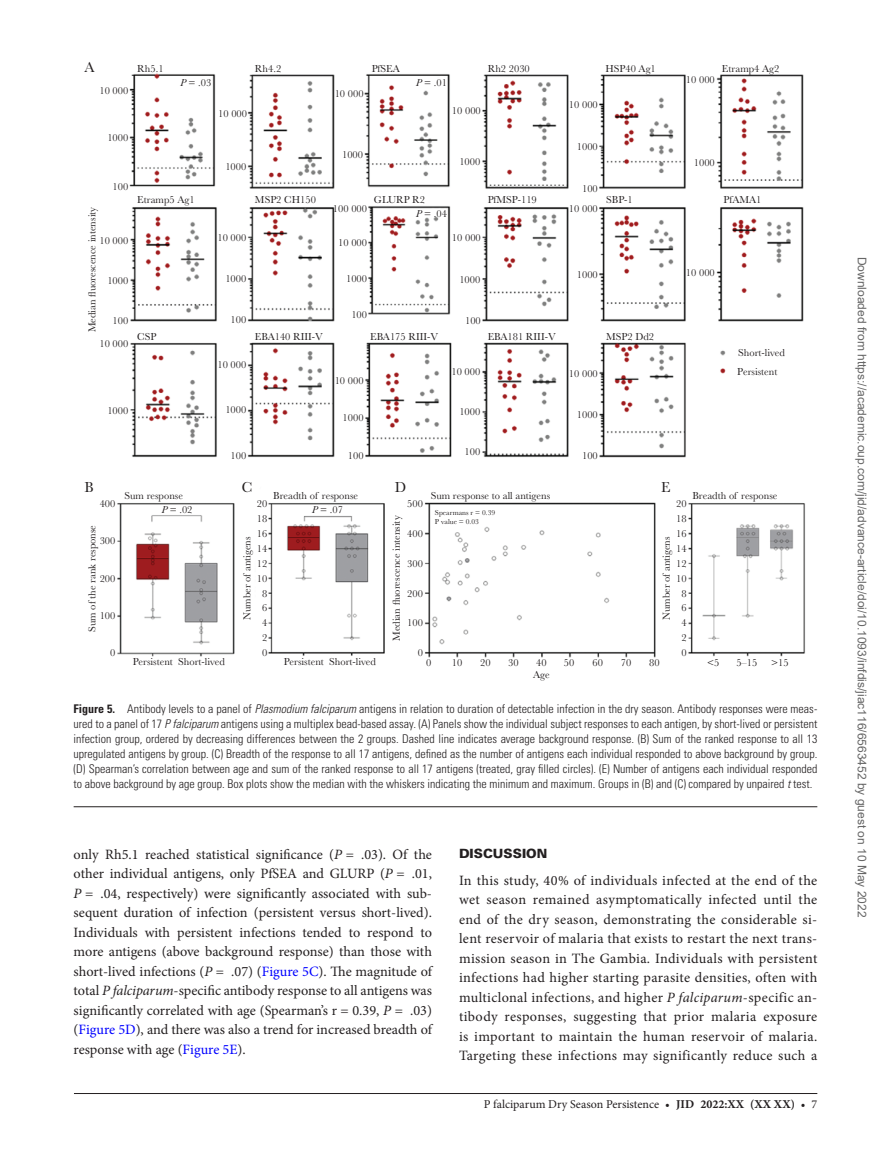
<style>
.page{position:relative;width:891px;height:1174px;background:#fff}
.page>*{position:absolute;margin:0;border:0;box-sizing:border-box;transform-origin:0 0}
.t1{font:15px "Baskerville MT Std";color:#231f20}
.TextInd{font:14.25px/19.5px "Minion Pro";color:#231f20;text-align:justify}
.Text{font:14.25px/19.5px "Minion Pro";letter-spacing:.025em;color:#231f20;text-align:justify}
.HeadA{font:900 12.75px "Univers LT Std";color:#231f20}
.FigCapt_rule{font:300 condensed 12px/15px "Univers LT Std";color:#231f20;text-align:justify}
.t2{font:12px "Arial";color:#666}
.t3{font:12px "Minion Pro";color:#231f20}
.t4{font:10.5px/15px "Baskerville MT Std";color:#231f20;text-align:center}
.t5{font:7.5px/9px "Baskerville MT Std";color:#231f20}
.s1{font-style:italic}
.s2{font-weight:700}
.s3{color:#00f}
</style>
<div class="page">
<hr style="left:74px;top:1093px;width:743px;height:1px;background:#231f20">
<img style="left:117px;top:73px;width:688px;height:585px">
<hr style="left:74px;top:806px;width:743px;height:1px;background:#231f20">
<p class="t1" style="left:85px;top:58px;width:12px">A</p>
<p class="t4" style="left:137px;top:61px;width:28px">Rh5.1</p>
<p class="t4" style="left:99px;top:83px;width:30px">10 000</p>
<p class="t4" style="left:107px;top:131px;width:22px">1000</p>
<p class="t4" style="left:255px;top:61px;width:28px">Rh4.2</p>
<p class="t4" style="left:372px;top:61px;width:30px">PfSEA</p>
<p class="t4" style="left:488px;top:61px;width:44px">Rh2 2030</p>
<p class="t4" style="left:605px;top:61px;width:52px">HSP40 Ag1</p>
<p class="t4" style="left:722px;top:61px;width:59px">Etramp4 Ag2</p>
<p class="t4" style="left:686px;top:72px;width:30px">10 000</p>
<p class="t4" style="left:180px;top:75px;width:33px"><span class="s1">P</span> = .03</p>
<p class="t4" style="left:416px;top:75px;width:33px"><span class="s1">P</span> = .01</p>
<p class="t4" style="left:218px;top:106px;width:30px">10 000</p>
<p class="t4" style="left:225px;top:159px;width:22px">1000</p>
<p class="t4" style="left:335px;top:86px;width:30px">10 000</p>
<p class="t4" style="left:342px;top:147px;width:22px">1000</p>
<p class="t4" style="left:452px;top:103px;width:30px">10 000</p>
<p class="t4" style="left:459px;top:154px;width:22px">1000</p>
<p class="t4" style="left:569px;top:97px;width:30px">10 000</p>
<p class="t4" style="left:577px;top:139px;width:22px">1000</p>
<p class="t4" style="left:694px;top:156px;width:22px">1000</p>
<p class="t4" style="left:113px;top:179px;width:17px">100</p>
<p class="t4" style="left:582px;top:181px;width:17px">100</p>
<p class="t4" style="left:85px;top:332px;width:127px;rotate:-90deg">Median fluorescence intensity</p>
<p class="t4" style="left:99px;top:233px;width:30px">10 000</p>
<p class="t4" style="left:107px;top:273px;width:22px">1000</p>
<p class="t4" style="left:113px;top:313px;width:17px">100</p>
<p class="t4" style="left:99px;top:336px;width:30px">10 000</p>
<p class="t4" style="left:107px;top:403px;width:22px">1000</p>
<p class="t4" style="left:137px;top:192px;width:59px">Etramp5 Ag1</p>
<p class="t4" style="left:255px;top:192px;width:62px">MSP2 CH150</p>
<p class="t4" style="left:374px;top:192px;width:53px">GLURP R2</p>
<p class="t4" style="left:488px;top:192px;width:51px">PfMSP-119</p>
<p class="t4" style="left:606px;top:192px;width:28px">SBP-1</p>
<p class="t4" style="left:724px;top:192px;width:39px">PfAMA1</p>
<p class="t4" style="left:333px;top:201px;width:36px">100 000</p>
<p class="t4" style="left:569px;top:201px;width:30px">10 000</p>
<p class="t4" style="left:416px;top:206px;width:33px"><span class="s1">P</span> = .04</p>
<p class="t4" style="left:137px;top:329px;width:21px">CSP</p>
<p class="t4" style="left:217px;top:230px;width:30px">10 000</p>
<p class="t4" style="left:225px;top:271px;width:22px">1000</p>
<p class="t4" style="left:231px;top:312px;width:17px">100</p>
<p class="t4" style="left:217px;top:357px;width:30px">10 000</p>
<p class="t4" style="left:225px;top:403px;width:22px">1000</p>
<p class="t4" style="left:231px;top:448px;width:17px">100</p>
<p class="t4" style="left:338px;top:235px;width:30px">10 000</p>
<p class="t4" style="left:452px;top:230px;width:30px">10 000</p>
<p class="t4" style="left:346px;top:271px;width:22px">1000</p>
<p class="t4" style="left:459px;top:272px;width:22px">1000</p>
<p class="t4" style="left:351px;top:307px;width:17px">100</p>
<p class="t4" style="left:465px;top:313px;width:17px">100</p>
<p class="t4" style="left:577px;top:267px;width:22px">1000</p>
<p class="t4" style="left:255px;top:329px;width:69px">EBA140 RIII-V</p>
<p class="t4" style="left:370px;top:329px;width:69px">EBA175 RIII-V</p>
<p class="t4" style="left:488px;top:329px;width:69px">EBA181 RIII-V</p>
<p class="t4" style="left:606px;top:329px;width:49px">MSP2 Dd2</p>
<p class="t4" style="left:335px;top:373px;width:30px">10 000</p>
<p class="t4" style="left:343px;top:410px;width:22px">1000</p>
<p class="t4" style="left:451px;top:364px;width:30px">10 000</p>
<p class="t4" style="left:459px;top:404px;width:22px">1000</p>
<p class="t4" style="left:348px;top:448px;width:17px">100</p>
<p class="t4" style="left:465px;top:444px;width:17px">100</p>
<p class="t4" style="left:569px;top:366px;width:30px">10 000</p>
<p class="t4" style="left:577px;top:407px;width:22px">1000</p>
<p class="t4" style="left:582px;top:448px;width:17px">100</p>
<p class="t4" style="left:686px;top:265px;width:30px">10 000</p>
<p class="t4" style="left:738px;top:345px;width:48px">Short-lived</p>
<p class="t4" style="left:737px;top:364px;width:42px">Persistent</p>
<p class="t1" style="left:85px;top:478px;width:11px">B</p>
<p class="t1" style="left:242px;top:478px;width:12px">C</p>
<p class="t1" style="left:395px;top:478px;width:13px">D</p>
<p class="t1" style="left:661px;top:478px;width:11px">E</p>
<p class="t4" style="left:124px;top:488px;width:60px">Sum response</p>
<p class="t4" style="left:273px;top:488px;width:86px">Breadth of response</p>
<p class="t4" style="left:431px;top:488px;width:121px">Sum response to all antigens</p>
<p class="t4" style="left:692px;top:488px;width:86px">Breadth of response</p>
<p class="t5" style="left:435px;top:508px;width:62px">Spearmans r = 0.39<br>P value = 0.03</p>
<p class="t4" style="left:100px;top:496px;width:17px">400</p>
<p class="t4" style="left:257px;top:496px;width:12px">20</p>
<p class="t4" style="left:407px;top:496px;width:17px">500</p>
<p class="t4" style="left:407px;top:526px;width:17px">400</p>
<p class="t4" style="left:407px;top:556px;width:17px">300</p>
<p class="t4" style="left:407px;top:586px;width:17px">200</p>
<p class="t4" style="left:407px;top:615px;width:17px">100</p>
<p class="t4" style="left:418px;top:645px;width:7px">0</p>
<p class="t4" style="left:676px;top:496px;width:12px">20<br>18<br>16<br>14<br>12<br>10<br>8<br>6<br>4<br>2<br>0</p>
<p class="t4" style="left:161px;top:502px;width:33px"><span class="s1">P</span> = .02</p>
<p class="t4" style="left:312px;top:502px;width:33px"><span class="s1">P</span> = .07</p>
<p class="t4" style="left:257px;top:511px;width:12px">18<br>16<br>14<br>12<br>10<br>8<br>6<br>4<br>2<br>0</p>
<p class="t4" style="left:389px;top:641px;width:127px;rotate:-90deg">Median fluorescence intensity</p>
<p class="t4" style="left:85px;top:632px;width:108px;rotate:-90deg">Sum of the rank response</p>
<p class="t4" style="left:240px;top:620px;width:85px;rotate:-90deg">Number of antigens</p>
<p class="t4" style="left:659px;top:620px;width:85px;rotate:-90deg">Number of antigens</p>
<p class="t4" style="left:100px;top:533px;width:17px">300</p>
<p class="t4" style="left:100px;top:571px;width:17px">200</p>
<p class="t4" style="left:100px;top:608px;width:17px">100</p>
<p class="t4" style="left:110px;top:645px;width:7px">0</p>
<p class="t4" style="left:133px;top:654px;width:94px">Persistent Short-lived</p>
<p class="t4" style="left:284px;top:654px;width:94px">Persistent Short-lived</p>
<p class="t4" style="left:426px;top:655px;width:7px">0</p>
<p class="t4" style="left:452px;top:655px;width:12px">10</p>
<p class="t4" style="left:480px;top:655px;width:12px">20</p>
<p class="t4" style="left:508px;top:655px;width:12px">30</p>
<p class="t4" style="left:533px;top:657px;width:18px;line-height:12px;text-align:left">40<br>Age</p>
<p class="t4" style="left:564px;top:655px;width:12px">50</p>
<p class="t4" style="left:593px;top:655px;width:12px">60</p>
<p class="t4" style="left:621px;top:655px;width:12px">70</p>
<p class="t4" style="left:649px;top:655px;width:12px">80</p>
<p class="t4" style="left:707px;top:655px;width:14px">&lt;5</p>
<p class="t4" style="left:736px;top:655px;width:22px">5–15</p>
<p class="t4" style="left:771px;top:655px;width:19px">&gt;15</p>
<p class="FigCapt_rule" style="left:74px;top:702px;width:745px"><span class="s2">Figure 5.</span> Antibody levels to a panel of <span class="s1">Plasmodium falciparum</span> antigens in relation to duration of detectable infection in the dry season. Antibody responses were meas&shy;ured to a panel of 17 <span class="s1">P falciparum</span> antigens using a multiplex bead-based assay. (A) Panels show the individual subject responses to each antigen, by short-lived or persistent infection group, ordered by decreasing differences between the 2 groups. Dashed line indicates average background response. (B) Sum of the ranked response to all 13 upregulated antigens by group. (C) Breadth of the response to all 17 antigens, defined as the number of antigens each individual responded to above background by group. (D) Spearman’s correlation between age and sum of the ranked response to all 17 antigens (treated, gray filled circles). (E) Number of antigens each individual responded to above background by age group. Box plots show the median with the whiskers indicating the minimum and maximum. Groups in (B) and (C) compared by unpaired <span class="s1">t</span> test.</p>
<p class="TextInd" style="left:74px;top:844px;width:360px">only Rh5.1 reached statistical significance (<span class="s1">P</span> = .03). Of the other individual antigens, only PfSEA and GLURP (<span class="s1">P</span> = .01, <span class="s1">P</span> = .04, respectively) were significantly associated with sub&shy;sequent duration of infection (persistent versus short-lived).<br>Individuals with persistent infections tended to respond to more antigens (above background response) than those with short-lived infections (<span class="s1">P</span> = .07) (<span class="s3">Figure 5C</span>). The magnitude of total <span class="s1">P falciparum</span>-specific antibody response to all antigens was significantly correlated with age (Spearman’s r = 0.39, <span class="s1">P</span> = .03) (<span class="s3">Figure 5D</span>), and there was also a trend for increased breadth of response with age (<span class="s3">Figure 5E</span>).</p>
<p class="HeadA" style="left:459px;top:845px;width:90px">DISCUSSION</p>
<p class="Text" style="left:459px;top:870px;width:360px">In this study, 40% of individuals infected at the end of the wet season remained asymptomatically infected until the end of the dry season, demonstrating the considerable si&shy;lent reservoir of malaria that exists to restart the next trans&shy;mission season in The Gambia. Individuals with persistent infections had higher starting parasite densities, often with multiclonal infections, and higher <span class="s1">P falciparum</span>-specific an&shy;tibody responses, suggesting that prior malaria exposure is important to maintain the human reservoir of malaria.<br>Targeting these infections may significantly reduce such a</p>
<p class="t3" style="left:484px;top:1096px;width:335px">P falciparum Dry Season Persistence • <span class="s2">JID 2022:XX (XX XX)</span> • 7</p>
<p class="t2" style="left:866px;top:257px;width:662px;rotate:90deg">Downloaded from https://academic.oup.com/jid/advance-article/doi/10.1093/infdis/jiac116/6563452 by guest on 10 May 2022</p>
</div>
